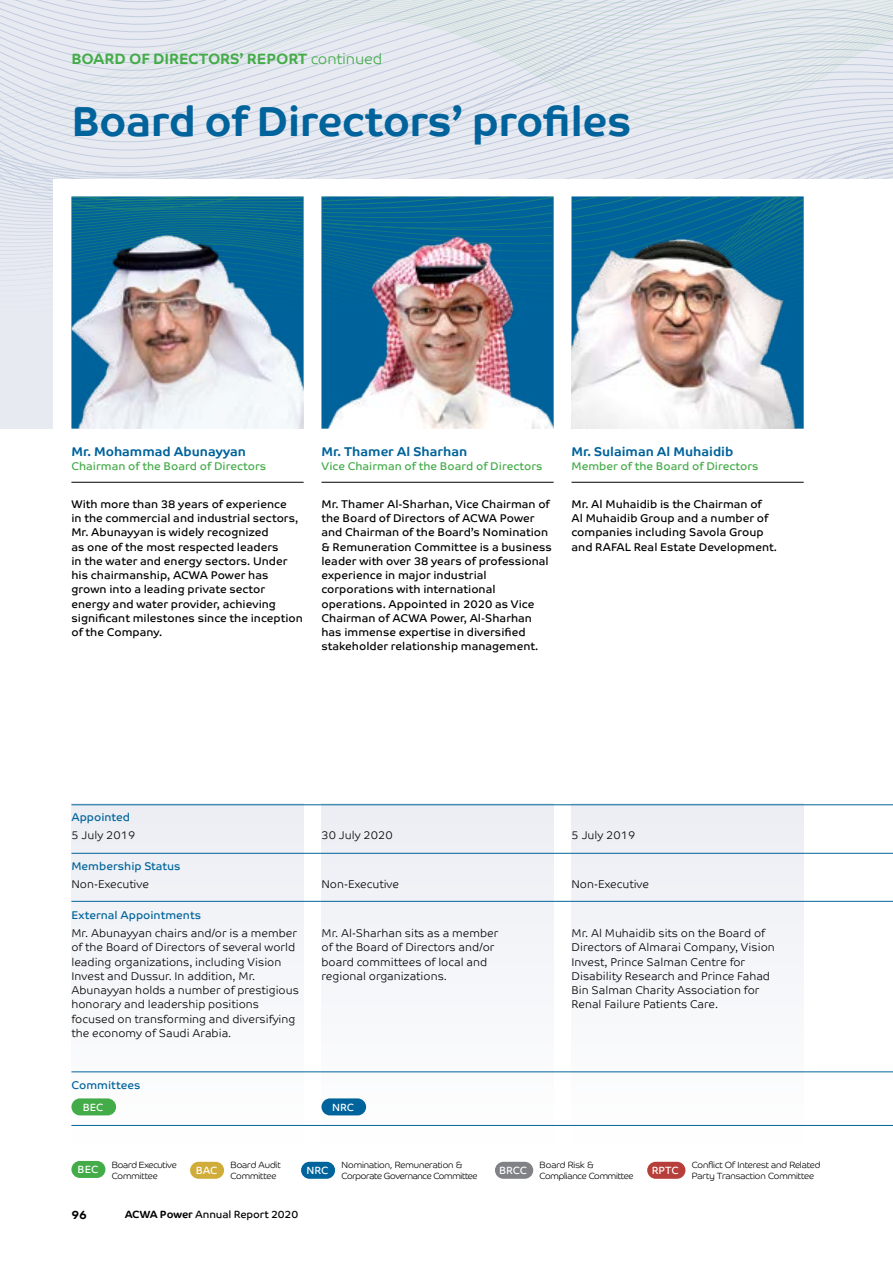
<style>
.page{position:relative;width:893px;height:1263px;background:#fff}
.page>*{position:absolute;margin:0;border:0;box-sizing:border-box;transform-origin:0 0}
.t1{font:700 42px "Co Text";letter-spacing:-.015em;color:#00639c}
.t2{font:700 15px "Co Text";letter-spacing:-.01em;color:#43ac48}
.t3{font:700 12.75px "Co Text";color:#00639c}
.t4{font:700 12px "Co Text";color:#000}
.t5{font:11.25px/14.2px "Co Text";color:#000}
.t6{font:300 11.25px/14.2px "Co Text";color:#000}
.t7{font:11.25px "Co Text";color:#43ac48}
.t8{font:11.25px "Co Text";color:#00649c}
.t9{font:11.25px "Co Text";color:#00639c}
.t10{font:10.5px "Co Text";letter-spacing:-.01em;color:#000}
.t11{font:10.5px "Co Text";letter-spacing:-.01em;color:#fff}
.t12{font:300 9px/10.8px "Co Headline";letter-spacing:-.005em;color:#000}
.t13{font:300 9px/10.8px "Co Headline";letter-spacing:-.025em;color:#000}
.s1{font-weight:300}
.s2{font-weight:700}
</style>
<div class="page">
<div style="left:71px;top:804px;width:233px;height:339px;background:#f5f6f9"></div>
<div style="left:571px;top:804px;width:233px;height:339px;background:#f5f6f9"></div>
<div style="left:321px;top:804px;width:233px;height:339px;background:#f5f6f9"></div>
<div style="left:71px;top:1098px;width:45px;height:17px;background:#43ac48;border-radius:9px"></div>
<div style="left:321px;top:1098px;width:45px;height:17px;background:#00649c;border-radius:9px"></div>
<div style="left:71px;top:1161px;width:34px;height:17px;background:#43ac48;border-radius:9px"></div>
<div style="left:190px;top:1162px;width:34px;height:17px;background:#d0ac38;border-radius:9px"></div>
<div style="left:301px;top:1162px;width:34px;height:17px;background:#00649c;border-radius:9px"></div>
<div style="left:495px;top:1162px;width:38px;height:17px;background:#808285;border-radius:9px"></div>
<div style="left:647px;top:1162px;width:38px;height:17px;background:#b73f3b;border-radius:9px"></div>
<svg style="left:0;top:198px;width:53px;height:209px;background:#e4e8ef"></svg>
<svg style="left:0;top:175px;width:893px;height:4px;background:#dee3ec"></svg>
<svg style="left:0;top:171px;width:893px;height:4px;background:#dee2ec"></svg>
<svg style="left:0;top:167px;width:893px;height:4px;background:#dfe3ed"></svg>
<svg style="left:0;top:163px;width:893px;height:4px;background:#dfe4ed"></svg>
<svg style="left:0;top:159px;width:893px;height:4px;background:#e0e4ed"></svg>
<svg style="left:0;top:155px;width:893px;height:4px;background:#e0e4ed"></svg>
<svg style="left:0;top:151px;width:893px;height:4px;background:#e1e5ee"></svg>
<svg style="left:0;top:147px;width:893px;height:4px;background:#e0e4ed"></svg>
<svg style="left:0;top:0;width:893px;height:147px;background:#dfe4ec"></svg>
<svg style="left:71px;top:196px;width:733px;height:25px;background:#18749b"></svg>
<img style="left:71px;top:217px;width:233px;height:212px">
<img style="left:321px;top:217px;width:233px;height:212px">
<img style="left:571px;top:221px;width:233px;height:208px">
<hr style="left:71px;top:853px;width:822px;height:1px;background:#00649c">
<hr style="left:71px;top:804px;width:822px;height:1px;background:#00649c">
<hr style="left:71px;top:901px;width:822px;height:1px;background:#00649c">
<hr style="left:71px;top:1071px;width:822px;height:1px;background:#00649c">
<hr style="left:71px;top:1125px;width:822px;height:1px;background:#00649c">
<hr style="left:71px;top:482px;width:233px;height:1px;background:#000">
<hr style="left:571px;top:482px;width:233px;height:1px;background:#000">
<hr style="left:321px;top:482px;width:233px;height:1px;background:#000">
<h2 class="t2" style="left:71px;top:50px;width:312px">BOARD OF DIRECTORS’ REPORT <span class="s1">continued</span></h2>
<h1 class="t1" style="left:71px;top:97px;width:562px">Board of Directors’ profiles</h1>
<p class="t3" style="left:71px;top:444px;width:176px">Mr. Mohammad Abunayyan</p>
<p class="t7" style="left:71px;top:460px;width:196px">Chairman of the Board of Directors</p>
<p class="t5" style="left:71px;top:497px;width:233px">With more than 38 years of experience<br>in the commercial and industrial sectors, Mr. Abunayyan is widely recognized<br>as one of the most respected leaders<br>in the water and energy sectors. Under his chairmanship, ACWA Power has grown into a leading private sector energy and water provider, achieving significant milestones since the inception of the Company.</p>
<p class="t3" style="left:321px;top:444px;width:147px">Mr. Thamer Al Sharhan</p>
<p class="t7" style="left:321px;top:460px;width:223px">Vice Chairman of the Board of Directors</p>
<p class="t5" style="left:321px;top:497px;width:232px">Mr. Thamer Al-Sharhan, Vice Chairman of the Board of Directors of ACWA Power and Chairman of the Board’s Nomination &amp; Remuneration Committee is a business leader with over 38 years of professional experience in major industrial corporations with international operations. Appointed in 2020 as Vice Chairman of ACWA Power, Al-Sharhan has immense expertise in diversified stakeholder relationship management.</p>
<p class="t3" style="left:571px;top:444px;width:163px">Mr. Sulaiman Al Muhaidib</p>
<p class="t7" style="left:571px;top:460px;width:189px">Member of the Board of Directors</p>
<p class="t5" style="left:571px;top:497px;width:207px">Mr. Al Muhaidib is the Chairman of<br>Al Muhaidib Group and a number of companies including Savola Group and RAFAL Real Estate Development.</p>
<p class="t8" style="left:71px;top:811px;width:60px">Appointed</p>
<p class="t6" style="left:71px;top:828px;width:66px">5 July 2019</p>
<p class="t6" style="left:321px;top:828px;width:73px">30 July 2020</p>
<p class="t6" style="left:571px;top:828px;width:66px">5 July 2019</p>
<p class="t8" style="left:71px;top:859px;width:111px">Membership Status</p>
<p class="t6" style="left:71px;top:877px;width:79px">Non-Executive</p>
<p class="t6" style="left:321px;top:877px;width:79px">Non-Executive</p>
<p class="t6" style="left:571px;top:877px;width:79px">Non-Executive</p>
<p class="t8" style="left:71px;top:909px;width:131px">External Appointments</p>
<p class="t6" style="left:71px;top:926px;width:229px">Mr. Abunayyan chairs and/or is a member of the Board of Directors of several world leading organizations, including Vision Invest and Dussur. In addition, Mr.<br>Abunayyan holds a number of prestigious honorary and leadership positions focused on transforming and diversifying the economy of Saudi Arabia.</p>
<p class="t6" style="left:321px;top:926px;width:178px">Mr. Al-Sharhan sits as a member of the Board of Directors and/or board committees of local and regional organizations.</p>
<p class="t9" style="left:71px;top:1078px;width:70px">Committees</p>
<p class="t11" style="left:83px;top:1101px;width:22px">BEC</p>
<p class="t11" style="left:332px;top:1101px;width:23px">NRC</p>
<p class="t6" style="left:571px;top:926px;width:205px">Mr. Al Muhaidib sits on the Board of Directors of Almarai Company, Vision Invest, Prince Salman Centre for Disability Research and Prince Fahad Bin Salman Charity Association for Renal Failure Patients Care.</p>
<p class="t12" style="left:230px;top:1159px;width:52px">Board Audit<br>Committee</p>
<p class="t12" style="left:540px;top:1159px;width:95px">Board Risk &amp;<br>Compliance Committee</p>
<p class="t12" style="left:692px;top:1159px;width:130px">Conflict Of Interest and Related<br>Party Transaction Committee</p>
<p class="t12" style="left:112px;top:1159px;width:66px">Board Executive<br>Committee</p>
<p class="t13" style="left:342px;top:1159px;width:137px">Nomination, Remuneration &amp;<br>Corporate Governance Committee</p>
<p class="t11" style="left:78px;top:1163px;width:22px">BEC</p>
<p class="t11" style="left:196px;top:1164px;width:23px">BAC</p>
<p class="t11" style="left:307px;top:1164px;width:23px">NRC</p>
<p class="t11" style="left:499px;top:1164px;width:29px">BRCC</p>
<p class="t11" style="left:652px;top:1164px;width:28px">RPTC</p>
<p class="t4" style="left:71px;top:1207px;width:17px">96</p>
<p class="t10" style="left:125px;top:1208px;width:175px"><span class="s2">ACWA Power</span> Annual Report 2020</p>
</div>
